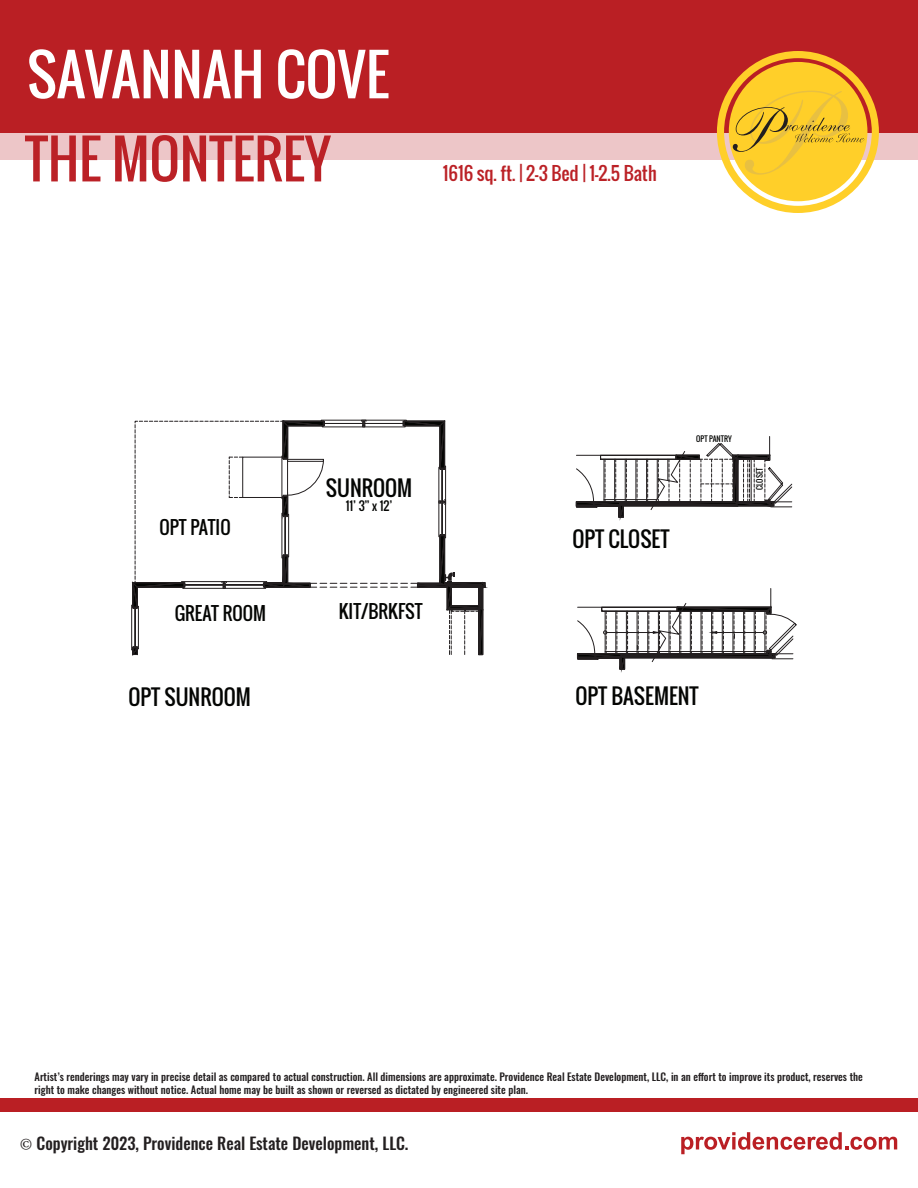
<style>
.page{position:relative;width:918px;height:1188px;background:#fff}
.page>*{position:absolute;margin:0;border:0;box-sizing:border-box;transform-origin:0 0}
.t1{font:55.5px "Oswald";color:#fff}
.t2{font:52.5px "Oswald";color:#bb2126}
.t3{font:21px "Oswald";color:#040503}
.t4{font:18px "Oswald";color:#040503}
.t5{font:18px "Oswald";color:#bb2126}
.t6{font:500 16.5px "Oswald";color:#231f20}
.t7{font:12px "Oswald";color:#040503}
.t8{font:500 10.5px/12.6px "Oswald";color:#231f20}
.t9{font:7.5px "Oswald";color:#040503}
.s1{font-family:"Minion Pro";font-weight:400;font-size:18px}
</style>
<div class="page">
<div style="left:0;top:0;width:918px;height:160px;background:#ba1f24"></div>
<div style="left:0;top:1099px;width:918px;height:13px;background:#ba1f24"></div>
<div style="left:0;top:134px;width:918px;height:26px;background:#edc6c8"></div>
<svg style="left:576px;top:436px;width:217px;height:82px"></svg>
<svg style="left:577px;top:588px;width:220px;height:82px"></svg>
<hr style="left:717px;top:632px;width:46px;height:1px;background:#231f20">
<svg style="left:132px;top:420px;width:354px;height:235px"></svg>
<svg style="left:717px;top:51px;width:162px;height:162px"></svg>
<svg style="left:681px;top:1132px;width:216px;height:22px"></svg>
<h1 class="t1" style="left:27px;top:33px;width:364px">SAVANNAH COVE</h1>
<h2 class="t2" style="left:25px;top:119px;width:307px">THE MONTEREY</h2>
<h3 class="t5" style="left:443px;top:160px;width:215px">1616 sq. ft. | 2-3 Bed | 1-2.5 Bath</h3>
<h3 class="t4" style="left:159px;top:513px;width:73px">OPT PATIO</h3>
<h3 class="t3" style="left:326px;top:472px;width:88px">SUNROOM</h3>
<p class="t7" style="left:346px;top:497px;width:48px">11’ 3” x 12’</p>
<h3 class="t4" style="left:175px;top:599px;width:93px">GREAT ROOM</h3>
<h3 class="t4" style="left:339px;top:597px;width:85px">KIT/BRKFST</h3>
<h3 class="t3" style="left:129px;top:681px;width:124px">OPT SUNROOM</h3>
<h3 class="t3" style="left:572px;top:523px;width:99px">OPT CLOSET</h3>
<p class="t9" style="left:696px;top:433px;width:37px">OPT PANTRY</p>
<p class="t9" style="left:754px;top:490px;width:23px;rotate:-90deg">CLOSET</p>
<h3 class="t3" style="left:575px;top:681px;width:125px">OPT BASEMENT</h3>
<p class="t8" style="left:35px;top:1071px;width:830px">Artist’s renderings may vary in precise detail as compared to actual construction. All dimensions are approximate. Providence Real Estate Development, LLC, in an effort to improve its product, reserves the right to make changes without notice. Actual home may be built as shown or reversed as dictated by engineered site plan.</p>
<h3 class="t6" style="left:20px;top:1132px;width:390px"><span class="s1">©</span> Copyright 2023, Providence Real Estate Development, LLC.</h3>
</div>
